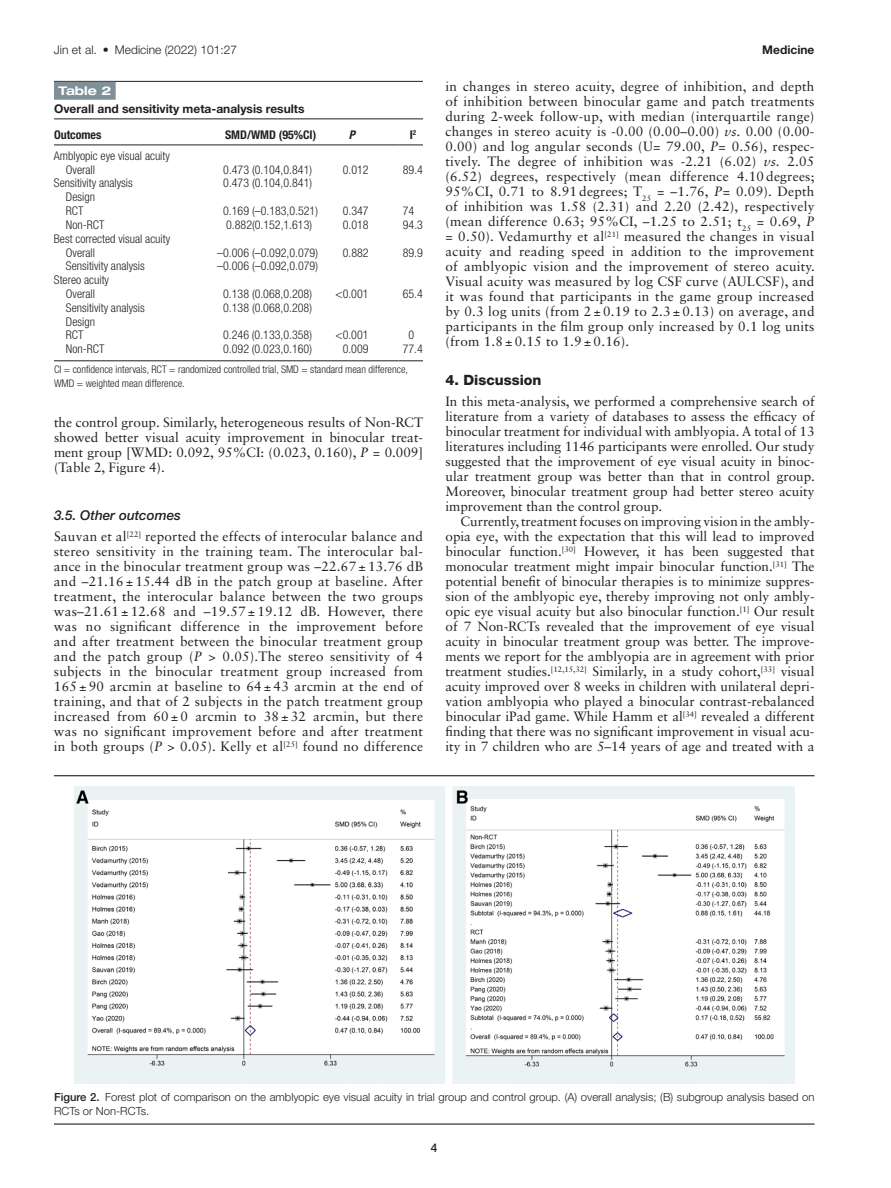
<style>
.page{position:relative;width:891px;height:1188px;background:#fff}
.page>*{position:absolute;margin:0;border:0;box-sizing:border-box;transform-origin:0 0}
.t1{font:800 14.25px "Helvetica Neue LT Std";color:#231f20}
.t2{font:13.5px/15px "Sabon LT Std";color:#231f20;text-align:justify}
.t3{font:italic 500 13.5px "Helvetica Neue LT Std";color:#231f20}
.t4{font:300 condensed 12px/13.8px "Helvetica Neue LT Std";color:#231f20}
.t5{font:700 12px "Helvetica Neue LT Std";color:#231f20}
.t6{font:300 12px "Helvetica Neue LT Std";color:#231f20}
.t7{font:700 condensed 12px "Helvetica Neue LT Std";color:#231f20}
.t8{font:700 expanded 12px "Helvetica Neue LT Std";color:#fff}
.t9{font:500 12px "Helvetica Neue LT Std";color:#231f20}
.t10{font:italic 700 condensed 12px "Helvetica Neue LT Std";color:#231f20}
.t11{font:300 11.25px/13.5px "Helvetica Neue LT Std";color:#231f20}
.t12{font:300 condensed 10.5px/13.5px "Helvetica Neue LT Std";color:#231f20}
.s1{font-style:italic}
.s2{font-weight:500}
</style>
<div class="page">
<hr style="left:54px;top:81px;width:369px;height:1px;background:#231f20">
<div style="left:54px;top:82px;width:62px;height:18px;background:#7f9098"></div>
<hr style="left:54px;top:118px;width:369px;height:1px;background:#231f20">
<hr style="left:54px;top:145px;width:146px;height:1px;background:#231f20">
<hr style="left:200px;top:145px;width:131px;height:1px;background:#231f20">
<hr style="left:331px;top:145px;width:67px;height:1px;background:#231f20">
<svg style="left:398px;top:145px;width:25px;height:1px"></svg>
<hr style="left:54px;top:360px;width:146px;height:1px;background:#231f20">
<hr style="left:200px;top:360px;width:131px;height:1px;background:#231f20">
<hr style="left:331px;top:360px;width:67px;height:1px;background:#231f20">
<svg style="left:398px;top:360px;width:25px;height:1px"></svg>
<img style="left:74px;top:786px;width:720px;height:298px">
<hr style="left:54px;top:775px;width:760px;height:1px;background:#231f20">
<hr style="left:54px;top:1124px;width:760px;height:1px;background:#231f20">
<p class="t6" style="left:54px;top:42px;width:185px">Jin et al. • Medicine (2022) 101:27</p>
<p class="t5" style="left:762px;top:42px;width:54px">Medicine</p>
<p class="t8" style="left:58px;top:83px;width:54px">Table 2</p>
<p class="t5" style="left:54px;top:102px;width:252px">Overall and sensitivity meta-analysis results</p>
<p class="t7" style="left:54px;top:127px;width:49px">Outcomes</p>
<p class="t7" style="left:225px;top:127px;width:93px">SMD/WMD (95%CI)</p>
<p class="t10" style="left:349px;top:127px;width:8px">P</p>
<p class="t7" style="left:410px;top:127px;width:8px">I<sup>2</sup></p>
<p class="t4" style="left:66px;top:149px;width:105px;text-indent:-12px">Amblyopic eye visual acuity<br>Overall</p>
<p class="t4" style="left:223px;top:162px;width:90px">0.473 (0.104,0.841)</p>
<p class="t4" style="left:343px;top:162px;width:27px">0.012</p>
<p class="t4" style="left:403px;top:162px;width:22px">89.4</p>
<p class="t4" style="left:54px;top:176px;width:80px">Sensitivity analysis</p>
<p class="t4" style="left:223px;top:176px;width:90px">0.473 (0.104,0.841)</p>
<p class="t4" style="left:66px;top:190px;width:31px">Design<br>RCT</p>
<p class="t4" style="left:223px;top:204px;width:96px">0.169 (–0.183,0.521)</p>
<p class="t4" style="left:343px;top:204px;width:27px">0.347</p>
<p class="t4" style="left:403px;top:204px;width:13px">74</p>
<p class="t4" style="left:66px;top:218px;width:40px">Non-RCT</p>
<p class="t4" style="left:226px;top:218px;width:87px">0.882(0.152,1.613)</p>
<p class="t4" style="left:343px;top:218px;width:27px">0.018</p>
<p class="t4" style="left:403px;top:218px;width:22px">94.3</p>
<p class="t4" style="left:66px;top:231px;width:106px;text-indent:-12px">Best corrected visual acuity<br>Overall</p>
<p class="t4" style="left:217px;top:245px;width:102px">–0.006 (–0.092,0.079)</p>
<p class="t4" style="left:343px;top:245px;width:27px">0.882</p>
<p class="t4" style="left:403px;top:245px;width:22px">89.9</p>
<p class="t4" style="left:66px;top:259px;width:80px">Sensitivity analysis</p>
<p class="t4" style="left:217px;top:259px;width:102px">–0.006 (–0.092,0.079)</p>
<p class="t4" style="left:54px;top:273px;width:57px;text-align:center">Stereo acuity<br>Overall</p>
<p class="t4" style="left:223px;top:287px;width:90px">0.138 (0.068,0.208)</p>
<p class="t4" style="left:335px;top:287px;width:35px">&lt;0.001</p>
<p class="t4" style="left:403px;top:287px;width:22px">65.4</p>
<p class="t4" style="left:66px;top:301px;width:80px">Sensitivity analysis</p>
<p class="t4" style="left:223px;top:301px;width:90px">0.138 (0.068,0.208)</p>
<p class="t4" style="left:66px;top:314px;width:31px">Design<br>RCT</p>
<p class="t4" style="left:223px;top:328px;width:90px">0.246 (0.133,0.358)</p>
<p class="t4" style="left:335px;top:328px;width:35px">&lt;0.001</p>
<p class="t4" style="left:409px;top:328px;width:7px">0</p>
<p class="t4" style="left:66px;top:342px;width:40px">Non-RCT</p>
<p class="t4" style="left:223px;top:342px;width:90px">0.092 (0.023,0.160)</p>
<p class="t4" style="left:343px;top:342px;width:27px">0.009</p>
<p class="t4" style="left:403px;top:342px;width:22px">77.4</p>
<p class="t12" style="left:54px;top:363px;width:356px">CI = confidence intervals, RCT = randomized controlled trial, SMD = standard mean difference,<br>WMD = weighted mean difference.</p>
<p class="t2" style="left:54px;top:415px;width:370px">the control group. Similarly, heterogeneous results of Non-RCT showed better visual acuity improvement in binocular treat&shy;ment group [WMD: 0.092, 95%CI: (0.023, 0.160), <span class="s1">P</span> = 0.009] (Table 2, Figure 4).</p>
<p class="t3" style="left:54px;top:507px;width:129px">3.5. Other outcomes</p>
<p class="t2" style="left:54px;top:529px;width:371px">Sauvan et al<sup>[22]</sup> reported the effects of interocular balance and stereo sensitivity in the training team. The interocular bal&shy;ance in the binocular treatment group was –22.67 ± 13.76 dB and –21.16 ± 15.44 dB in the patch group at baseline. After treatment, the interocular balance between the two groups was–21.61 ± 12.68 and –19.57 ± 19.12 dB. However, there was no significant difference in the improvement before and after treatment between the binocular treatment group and the patch group (<span class="s1">P</span> &gt; 0.05).The stereo sensitivity of 4 subjects in the binocular treatment group increased from 165 ± 90 arcmin at baseline to 64 ± 43 arcmin at the end of training, and that of 2 subjects in the patch treatment group increased from 60 ± 0 arcmin to 38 ± 32 arcmin, but there was no significant improvement before and after treatment in both groups (<span class="s1">P</span> &gt; 0.05). Kelly et al<sup>[25]</sup> found no difference</p>
<p class="t2" style="left:445px;top:79px;width:371px">in changes in stereo acuity, degree of inhibition, and depth of inhibition between binocular game and patch treatments during 2-week follow-up, with median (interquartile range) changes in stereo acuity is -0.00 (0.00–0.00) <span class="s1">vs.</span> 0.00 (0.00- 0.00) and log angular seconds (U= 79.00, <span class="s1">P</span>= 0.56), respec&shy;tively. The degree of inhibition was -2.21 (6.02) <span class="s1">vs.</span> 2.05 (6.52) degrees, respectively (mean difference 4.10 degrees; 95%CI, 0.71 to 8.91 degrees; T<sub>25</sub> = –1.76, <span class="s1">P</span>= 0.09). Depth of inhibition was 1.58 (2.31) and 2.20 (2.42), respectively (mean difference 0.63; 95%CI, –1.25 to 2.51; t<sub>25</sub> = 0.69, <span class="s1">P </span>= 0.50). Vedamurthy et al<sup>[21]</sup> measured the changes in visual acuity and reading speed in addition to the improvement of amblyopic vision and the improvement of stereo acuity.<br>Visual acuity was measured by log CSF curve (AULCSF), and it was found that participants in the game group increased by 0.3 log units (from 2 ± 0.19 to 2.3 ± 0.13) on average, and participants in the film group only increased by 0.1 log units (from 1.8 ± 0.15 to 1.9 ± 0.16).</p>
<p class="t1" style="left:446px;top:372px;width:98px">4. Discussion</p>
<p class="t2" style="left:446px;top:394px;width:371px">In this meta-analysis, we performed a comprehensive search of literature from a variety of databases to assess the efficacy of binocular treatment for individual with amblyopia. A total of 13 literatures including 1146 participants were enrolled. Our study suggested that the improvement of eye visual acuity in binoc&shy;ular treatment group was better than that in control group.<br>Moreover, binocular treatment group had better stereo acuity improvement than the control group.</p>
<p class="t2" style="left:445px;top:514px;width:371px;text-indent:15px">Currently, treatment focuses on improving vision in the ambly&shy;opia eye, with the expectation that this will lead to improved binocular function.<sup>[30]</sup> However, it has been suggested that monocular treatment might impair binocular function.<sup>[31]</sup> The potential benefit of binocular therapies is to minimize suppres&shy;sion of the amblyopic eye, thereby improving not only ambly&shy;opic eye visual acuity but also binocular function.<sup>[1]</sup> Our result of 7 Non-RCTs revealed that the improvement of eye visual acuity in binocular treatment group was better. The improve&shy;ments we report for the amblyopia are in agreement with prior treatment studies.<sup>[12,15,32]</sup> Similarly, in a study cohort,<sup>[33]</sup> visual acuity improved over 8 weeks in children with unilateral depri&shy;vation amblyopia who played a binocular contrast-rebalanced binocular iPad game. While Hamm et al<sup>[34]</sup> revealed a different finding that there was no significant improvement in visual acu&shy;ity in 7 children who are 5–14 years of age and treated with a</p>
<p class="t11" style="left:54px;top:1090px;width:762px"><span class="s2">Figure 2.</span> Forest plot of comparison on the amblyopic eye visual acuity in trial group and control group. (A) overall analysis; (B) subgroup analysis based on<br>RCTs or Non-RCTs.</p>
<p class="t9" style="left:431px;top:1140px;width:8px">4</p>
</div>
